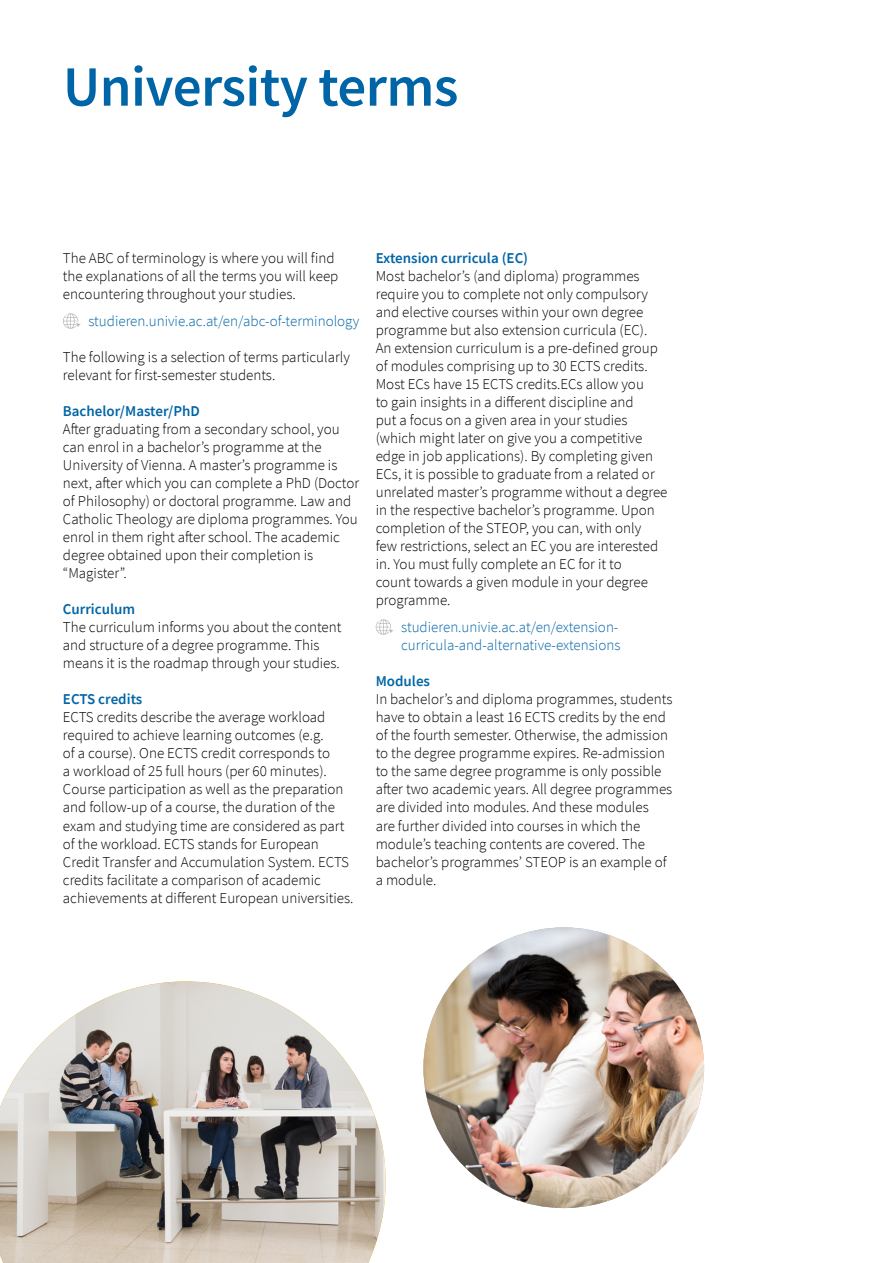
<style>
.page{position:relative;width:893px;height:1263px;background:#fff}
.page>*{position:absolute;margin:0;border:0;box-sizing:border-box;transform-origin:0 0}
.Ebene_2___Headline_blau__H3{font:600 57px "Source Sans Pro";letter-spacing:-.01em;color:#0065a6}
.Adressblock__P{font:300 15px/18px "Source Sans Pro";color:#000}
.Adressblock__P-2{font:300 15px/18px "Source Sans Pro";color:#0065a6}
.Fließtext_10_12__P{font:300 15px/18px "Source Sans Pro";color:#000}
.s1{font-weight:600;color:#0065a6}
</style>
<div class="page">
<svg style="left:63px;top:313px;width:18px;height:16px"></svg>
<svg style="left:376px;top:619px;width:17px;height:16px"></svg>
<img style="left:0;top:981px;width:386px;height:282px">
<img style="left:423px;top:927px;width:281px;height:281px;border-radius:140px">
<h3 class="Ebene_2___Headline_blau__H3" style="left:63px;top:49px;width:397px">University terms</h3>
<p class="Fließtext_10_12__P" style="left:63px;top:249px;width:277px">The ABC of terminology is where you will find the explanations of all the terms you will keep encountering throughout your studies.</p>
<p class="Adressblock__P-2" style="left:88px;top:312px;width:273px">studieren.univie.ac.at/en/abc-of-terminology</p>
<p class="Adressblock__P" style="left:63px;top:348px;width:289px">The following is a selection of terms particularly relevant for first-semester students.</p>
<p class="Adressblock__P" style="left:63px;top:402px;width:298px"><span class="s1">Bachelor/Master/PhD<br></span>After graduating from a secondary school, you can enrol in a bachelor’s programme at the University of Vienna. A master’s programme is next, after which you can complete a PhD (Doctor of Philosophy) or doctoral programme. Law and Catholic Theology are diploma programmes. You enrol in them right after school. The academic degree obtained upon their completion is “Magister”.</p>
<p class="Adressblock__P" style="left:63px;top:600px;width:280px"><span class="s1">Curriculum<br></span>The curriculum informs you about the content and structure of a degree programme. This means it is the roadmap through your studies.</p>
<p class="Adressblock__P" style="left:63px;top:690px;width:292px"><span class="s1">ECTS credits<br></span>ECTS credits describe the average workload required to achieve learning outcomes (e.g.<br>of a course). One ECTS credit corresponds to<br>a workload of 25 full hours (per 60 minutes).<br>Course participation as well as the preparation and follow-up of a course, the duration of the exam and studying time are considered as part of the workload. ECTS stands for European Credit Transfer and Accumulation System. ECTS credits facilitate a comparison of academic achievements at different European universities.</p>
<p class="Adressblock__P" style="left:376px;top:249px;width:293px"><span class="s1">Extension curricula (EC)<br></span>Most bachelor’s (and diploma) programmes require you to complete not only compulsory and elective courses within your own degree programme but also extension curricula (EC).<br>An extension curriculum is a pre-defined group of modules comprising up to 30 ECTS credits.<br>Most ECs have 15 ECTS credits.ECs allow you<br>to gain insights in a different discipline and<br>put a focus on a given area in your studies (which might later on give you a competitive edge in job applications). By completing given ECs, it is possible to graduate from a related or unrelated master’s programme without a degree in the respective bachelor’s programme. Upon completion of the STEOP, you can, with only<br>few restrictions, select an EC you are interested in. You must fully complete an EC for it to<br>count towards a given module in your degree programme.</p>
<p class="Adressblock__P-2" style="left:401px;top:618px;width:221px">studieren.univie.ac.at/en/extension&shy;curricula-and-alternative-extensions</p>
<p class="Adressblock__P" style="left:376px;top:672px;width:298px"><span class="s1">Modules<br></span>In bachelor’s and diploma programmes, students have to obtain a least 16 ECTS credits by the end of the fourth semester. Otherwise, the admission to the degree programme expires. Re-admission to the same degree programme is only possible after two academic years. All degree programmes are divided into modules. And these modules<br>are further divided into courses in which the module’s teaching contents are covered. The bachelor’s programmes’ STEOP is an example of a module.</p>
</div>
